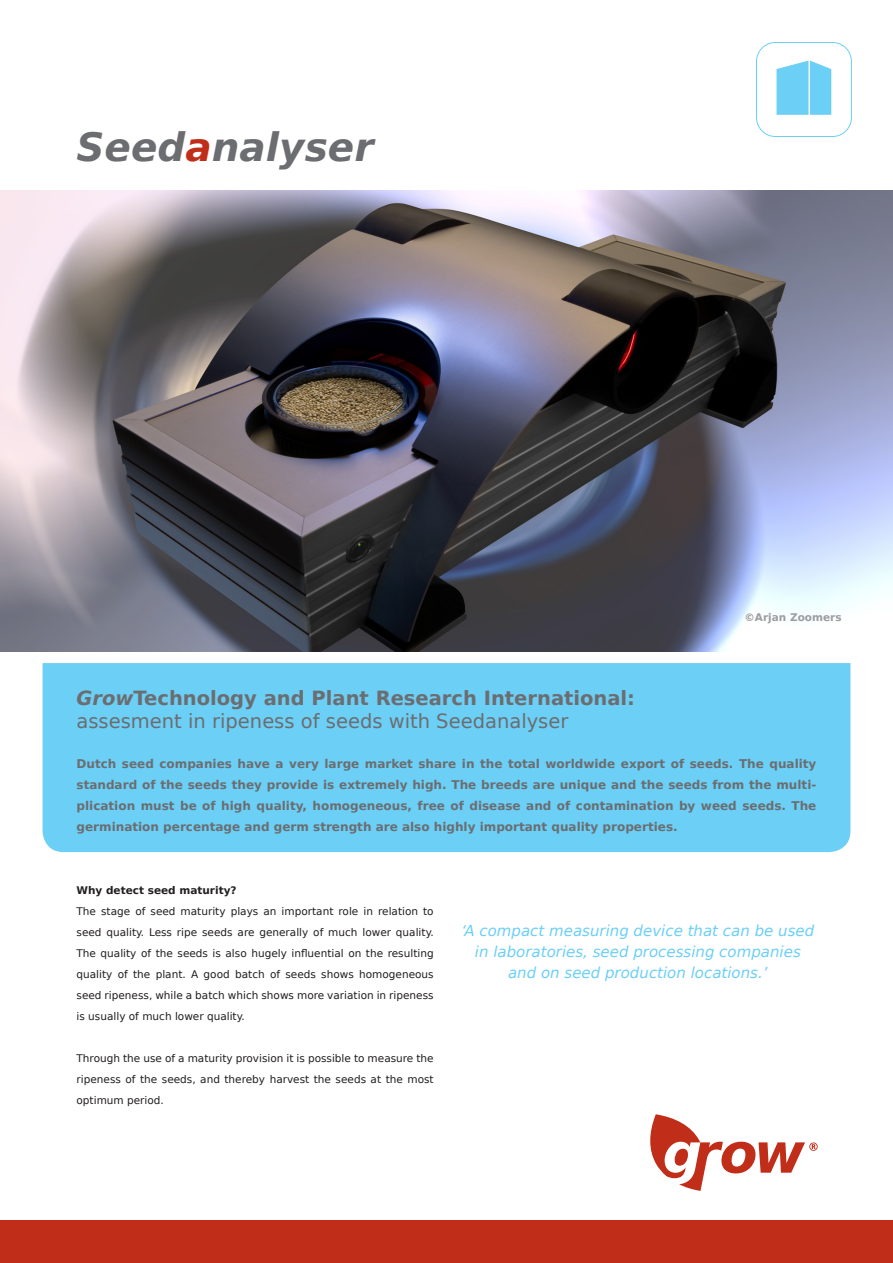
<style>
.page{position:relative;width:893px;height:1263px;background:#fff}
.page>*{position:absolute;margin:0;border:0;box-sizing:border-box;transform-origin:0 0}
.t1{font:italic 700 39px "Prima Sans BT";color:#6c6d70}
.t2{font:700 19.5px "Prima Sans BT";color:#6c6d70}
.t3{font:19.5px "Prima Sans BT";color:#6c6d70}
.t4{font:italic 15px/21px "Prima Sans BT";color:#6bcff6;text-align:center}
.t5{font:700 12px/21px "Prima Sans BT";color:#6c6d70;text-align:justify}
.t6{font:10.5px/21px "Prima Sans BT";color:#231f20;text-align:justify}
.t7{font:700 10.5px "Prima Sans BT";color:#231f20}
.t8{font:700 10.5px "Prima Sans BT";color:#9b9ca0}
.s1{color:#c02d19}
.s2{font-style:italic}
</style>
<div class="page">
<div style="left:0;top:1220px;width:893px;height:43px;background:#c02d19"></div>
<svg style="left:650px;top:1114px;width:168px;height:77px"></svg>
<div style="left:756px;top:42px;width:96px;height:95px;border:1px solid #6bcff6;border-radius:19px"></div>
<svg style="left:776px;top:61px;width:55px;height:54px"></svg>
<div style="left:43px;top:663px;width:807px;height:189px;background:#6bcff6"></div>
<img style="left:0;top:190px;width:893px;height:462px">
<p class="t1" style="left:77px;top:119px;width:298px">Seed<span class="s1">a</span>nalyser</p>
<p class="t8" style="left:744px;top:610px;width:99px">©Arjan Zoomers</p>
<p class="t2" style="left:77px;top:684px;width:560px"><span class="s2">Grow</span>Technology and Plant Research International:</p>
<p class="t3" style="left:77px;top:708px;width:493px">assesment in ripeness of seeds with Seedanalyser</p>
<p class="t5" style="left:77px;top:752px;width:741px">Dutch seed companies have a very large market share in the total worldwide export of seeds. The quality standard of the seeds they provide is extremely high. The breeds are unique and the seeds from the multi&shy;plication must be of high quality, homogeneous, free of disease and of contamination by weed seeds. The germination percentage and germ strength are also highly important quality properties.</p>
<p class="t7" style="left:77px;top:883px;width:162px">Why detect seed maturity?</p>
<p class="t6" style="left:77px;top:900px;width:359px">The stage of seed maturity plays an important role in relation to seed quality. Less ripe seeds are generally of much lower quality.<br>The quality of the seeds is also hugely influential on the resulting quality of the plant. A good batch of seeds shows homogeneous seed ripeness, while a batch which shows more variation in ripeness is usually of much lower quality.</p>
<p class="t6" style="left:77px;top:1047px;width:359px">Through the use of a maturity provision it is possible to measure the ripeness of the seeds, and thereby harvest the seeds at the most optimum period.</p>
<p class="t4" style="left:461px;top:919px;width:354px">‘A compact measuring device that can be used in laboratories, seed processing companies and on seed production locations.’</p>
</div>
